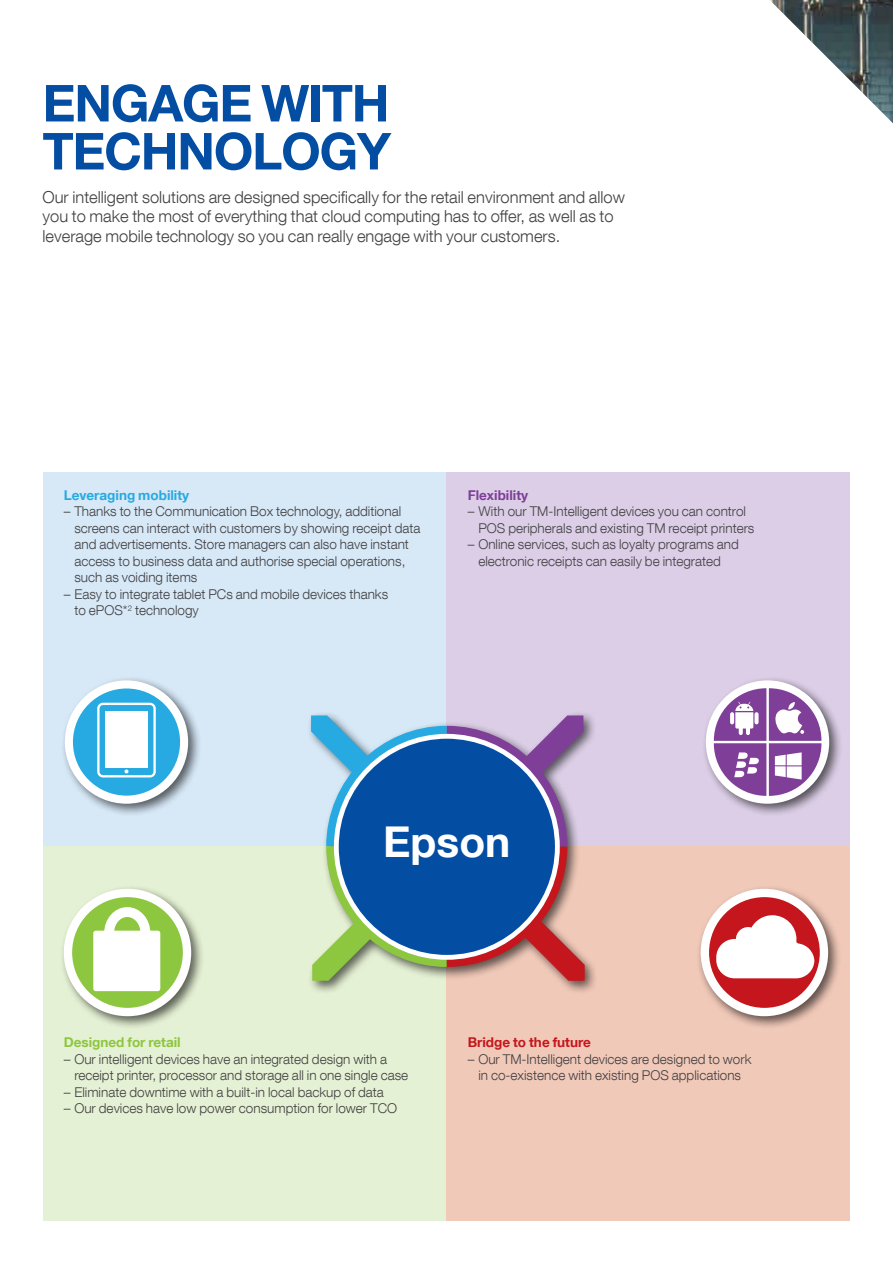
<style>
.page{position:relative;width:893px;height:1263px;background:#fff}
.page>*{position:absolute;margin:0;border:0;box-sizing:border-box;transform-origin:0 0}
.t1{font:700 51px/48px "Helvetica Neue LT Com";letter-spacing:-.025em;color:#034ea2}
.t2{font:700 42.45px "Helvetica Neue LT Com";color:#fff}
.t3{font:300 16.5px/19.5px "Helvetica Neue LT Com";color:#414042}
.t4{font:300 13.5px/16.5px "Helvetica Neue LT Com";color:#414042}
.t5{font:700 13.5px "Helvetica Neue LT Com";color:#27aae1}
.t6{font:700 13.5px "Helvetica Neue LT Com";color:#8dc63f}
.t7{font:700 13.5px "Helvetica Neue LT Com";color:#c4161c}
.t8{font:700 13.5px "Helvetica Neue LT Com";color:#7f3f98}
</style>
<div class="page">
<img style="left:770px;top:0;width:123px;height:123px">
<div style="left:43px;top:472px;width:403px;height:374px;background:#d7e8f7"></div>
<div style="left:446px;top:472px;width:404px;height:374px;background:#dbcee6"></div>
<div style="left:43px;top:846px;width:403px;height:374px;background:#e5f1d4"></div>
<div style="left:446px;top:846px;width:404px;height:374px;background:#f1c9b9"></div>
<div style="left:696px;top:884px;width:145px;height:145px;background:#000;opacity:.6"></div>
<svg style="left:701px;top:889px;width:127px;height:127px;background:#e3a4a3"></svg>
<div style="left:59px;top:884px;width:146px;height:145px;background:#000;opacity:.6"></div>
<svg style="left:64px;top:889px;width:127px;height:127px;background:#d0e4b5"></svg>
<div style="left:307px;top:711px;width:291px;height:283px;background:#000;opacity:.6"></div>
<svg style="left:311px;top:715px;width:274px;height:266px"></svg>
<div style="left:336px;top:736px;width:221px;height:221px;background:#034ea2;border-radius:50%"></div>
<div style="left:334px;top:734px;width:226px;height:226px;border:5px solid #fff;border-radius:50%"></div>
<div style="left:701px;top:676px;width:142px;height:141px;background:#000;opacity:.6"></div>
<div style="left:706px;top:680px;width:123px;height:124px;background:#fff;border-radius:50%"></div>
<svg style="left:714px;top:688px;width:107px;height:108px"></svg>
<div style="left:60px;top:676px;width:142px;height:141px;background:#000;opacity:.6"></div>
<svg style="left:65px;top:680px;width:123px;height:124px"></svg>
<h1 class="t1" style="left:43px;top:78px;width:350px">ENGAGE WITH<br>TECHNOLOGY</h1>
<p class="t3" style="left:43px;top:187px;width:584px">Our intelligent solutions are designed specifically for the retail environment and allow you to make the most of everything that cloud computing has to offer, as well as to leverage mobile technology so you can really engage with your customers.</p>
<p class="t5" style="left:64px;top:486px;width:127px">Leveraging mobility</p>
<p class="t4" style="left:74px;top:503px;width:348px;text-indent:-11px">– Thanks to the Communication Box technology, additional screens can interact with customers by showing receipt data and advertisements. Store managers can also have instant access to business data and authorise special operations, such as voiding items</p>
<p class="t4" style="left:74px;top:585px;width:315px;text-indent:-11px">– Easy to integrate tablet PCs and mobile devices thanks to ePOS*<sup>2</sup> technology</p>
<p class="t8" style="left:468px;top:486px;width:62px">Flexibility</p>
<p class="t4" style="left:478px;top:503px;width:278px;text-indent:-11px">– With our TM-Intelligent devices you can control<br>POS peripherals and existing TM receipt printers</p>
<p class="t4" style="left:468px;top:536px;width:273px;text-align:center">– Online services, such as loyalty programs and electronic receipts can easily be integrated</p>
<h2 class="t2" style="left:383px;top:815px;width:129px">Epson</h2>
<p class="t6" style="left:64px;top:1034px;width:118px">Designed for retail</p>
<p class="t4" style="left:74px;top:1050px;width:335px;text-indent:-11px">– Our intelligent devices have an integrated design with a receipt printer, processor and storage all in one single case</p>
<p class="t4" style="left:64px;top:1083px;width:322px">– Eliminate downtime with a built-in local backup of data</p>
<p class="t4" style="left:64px;top:1100px;width:335px">– Our devices have low power consumption for lower TCO</p>
<p class="t7" style="left:468px;top:1034px;width:124px">Bridge to the future</p>
<p class="t4" style="left:468px;top:1050px;width:285px;text-align:center">– Our TM-Intelligent devices are designed to work in co-existence with existing POS applications</p>
</div>
